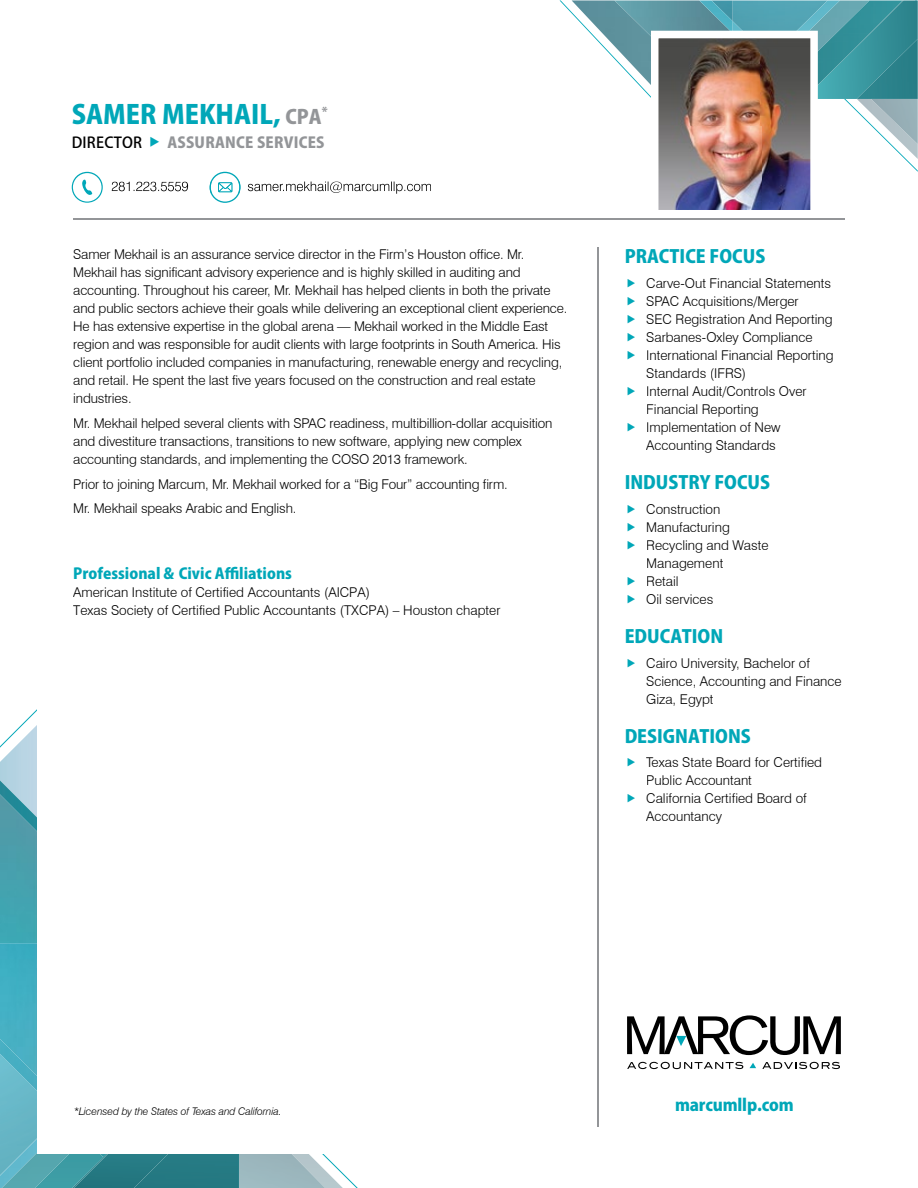
<style>
.page{position:relative;width:918px;height:1188px;background:#fff}
.page>*{position:absolute;margin:0;border:0;box-sizing:border-box;transform-origin:0 0}
.t1{font:800 25.95px "Koz Go Pro";color:#00a7b8}
.t2{font:800 18px "Koz Go Pro";color:#00a7b8}
.t3{font:800 16.5px "Koz Go Pro";letter-spacing:-.01em;color:#00a7b8}
.t4{font:800 15px "Koz Go Pro";color:#00a7b8}
.t5{font:800 15px "Koz Go Pro";letter-spacing:.015em;color:#939598}
.t6{font:300 13.5px/18px "Swiss 721 BT";letter-spacing:-.01em;color:#000}
.t7{font:italic 300 10.5px "Swiss 721 BT";letter-spacing:-.01em;color:#000}
.s1{font-size:19.5px;color:#939598}
.s2{font-weight:500;color:#000}
.s3{color:#00a7b8}
</style>
<div class="page">
<svg style="left:22px;top:709px;width:15px;height:15px"></svg>
<svg style="left:325px;top:1155px;width:33px;height:33px"></svg>
<img style="left:169px;top:1154px;width:156px;height:34px">
<img style="left:239px;top:1153px;width:1px;height:35px">
<img style="left:238px;top:1153px;width:1px;height:35px">
<img style="left:38px;top:1154px;width:34px;height:34px">
<div style="left:0;top:1091px;width:37px;height:47px;background:#67b6c6"></div>
<img style="left:0;top:1138px;width:38px;height:50px">
<img style="left:0;top:724px;width:37px;height:56px">
<svg style="left:72px;top:1154px;width:97px;height:34px;background:#2a7f89"></svg>
<img style="left:0;top:832px;width:37px;height:207px">
<img style="left:0;top:1039px;width:37px;height:52px">
<img style="left:0;top:780px;width:37px;height:52px">
<hr style="left:73px;top:219px;width:772px;height:1px;background:#939598">
<svg style="left:627px;top:1062px;width:116px;height:7px"></svg>
<svg style="left:762px;top:1062px;width:78px;height:7px"></svg>
<svg style="left:627px;top:1015px;width:214px;height:40px"></svg>
<svg style="left:750px;top:1063px;width:6px;height:5px"></svg>
<hr style="left:598px;top:247px;width:1px;height:879px;background:#939598">
<svg style="left:72px;top:172px;width:31px;height:31px"></svg>
<svg style="left:112px;top:172px;width:319px;height:31px"></svg>
<img style="left:560px;top:0;width:358px;height:210px">
<h1 class="t1" style="left:72px;top:97px;width:257px">SAMER MEKHAIL, <span class="s1">CPA</span><sup>*</sup></h1>
<p class="t5" style="left:72px;top:132px;width:254px"><span class="s2">DIRECTOR</span> <span class="s3">◆</span> ASSURANCE SERVICES</p>
<p class="t6" style="left:73px;top:245px;width:496px">Samer Mekhail is an assurance service director in the Firm’s Houston office. Mr.<br>Mekhail has significant advisory experience and is highly skilled in auditing and accounting. Throughout his career, Mr. Mekhail has helped clients in both the private and public sectors achieve their goals while delivering an exceptional client experience.<br>He has extensive expertise in the global arena — Mekhail worked in the Middle East region and was responsible for audit clients with large footprints in South America. His client portfolio included companies in manufacturing, renewable energy and recycling, and retail. He spent the last five years focused on the construction and real estate industries.</p>
<p class="t6" style="left:73px;top:414px;width:481px">Mr. Mekhail helped several clients with SPAC readiness, multibillion-dollar acquisition and divestiture transactions, transitions to new software, applying new complex accounting standards, and implementing the COSO 2013 framework.</p>
<p class="t6" style="left:73px;top:471px;width:436px;line-height:24.8px">Prior to joining Marcum, Mr. Mekhail worked for a “Big Four” accounting firm.<br>Mr. Mekhail speaks Arabic and English.</p>
<p class="t4" style="left:73px;top:563px;width:220px">Professional &amp; Civic Affiliations</p>
<p class="t6" style="left:73px;top:583px;width:429px">American Institute of Certified Accountants (AICPA)<br>Texas Society of Certified Public Accountants (TXCPA) – Houston chapter</p>
<h2 class="t2" style="left:625px;top:245px;width:142px">PRACTICE FOCUS</h2>
<p class="t6" style="left:646px;top:274px;width:189px">Carve-Out Financial Statements<br>SPAC Acquisitions/Merger<br>SEC Registration And Reporting<br>Sarbanes-Oxley Compliance<br>International Financial Reporting<br>Standards (IFRS)<br>Internal Audit/Controls Over<br>Financial Reporting<br>Implementation of New<br>Accounting Standards</p>
<h2 class="t2" style="left:625px;top:471px;width:147px">INDUSTRY FOCUS</h2>
<p class="t6" style="left:646px;top:500px;width:124px">Construction<br>Manufacturing<br>Recycling and Waste<br>Management<br>Retail<br>Oil services</p>
<h2 class="t2" style="left:625px;top:625px;width:100px">EDUCATION</h2>
<p class="t6" style="left:646px;top:654px;width:197px">Cairo University, Bachelor of<br>Science, Accounting and Finance<br>Giza, Egypt</p>
<h2 class="t2" style="left:625px;top:724px;width:128px">DESIGNATIONS</h2>
<p class="t6" style="left:646px;top:753px;width:177px">Texas State Board for Certified<br>Public Accountant<br>California Certified Board of<br>Accountancy</p>
<p class="t7" style="left:74px;top:1105px;width:209px">*Licensed by the States of Texas and California.</p>
<p class="t3" style="left:675px;top:1094px;width:120px">marcumllp.com</p>
</div>
